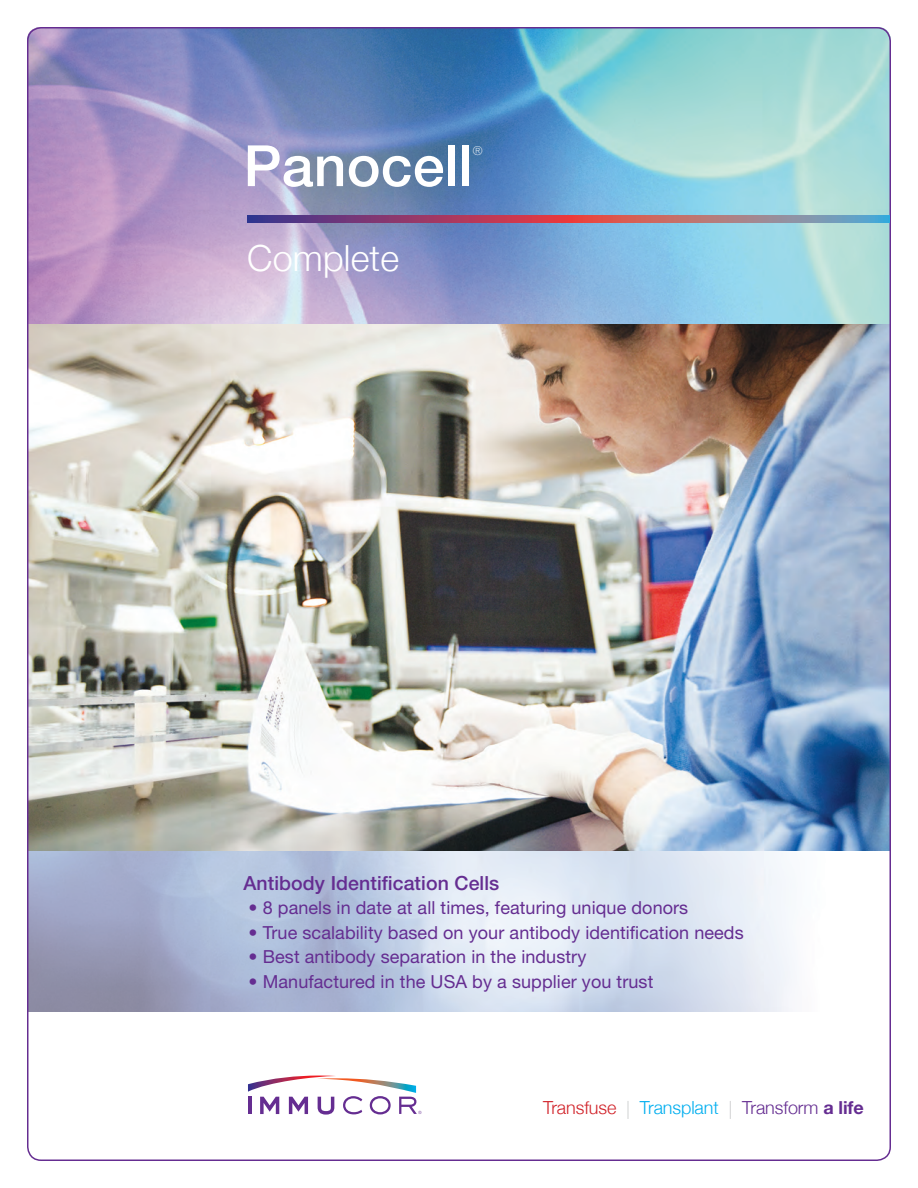
<style>
.page{position:relative;width:918px;height:1188px;background:#fff}
.page>*{position:absolute;margin:0;border:0;box-sizing:border-box;transform-origin:0 0}
.t1{font:500 57px "Helvetica Neue LT";letter-spacing:.005em;color:#fff}
.t2{font:300 36px "Helvetica Neue";letter-spacing:.005em;color:#fff}
.t3{font:500 19.5px "Helvetica Neue LT";letter-spacing:.005em;color:#652d91}
.t4{font:18px "Helvetica Neue LT";letter-spacing:.005em;color:#652d91}
.t5{font:300 18px "Helvetica Neue";letter-spacing:-.005em;color:#00aeef}
.t6{font:100 12.3px "Helvetica Neue LT";color:#fff}
.s1{color:#d1232a}
.s2{font-weight:200;color:#939598}
.s3{color:#652d91}
.s4{font-family:"Helvetica Neue LT";font-weight:700;color:#652d91}
</style>
<div class="page">
<img style="left:29px;top:850px;width:860px;height:162px">
<img style="left:27px;top:27px;width:864px;height:823px">
<svg style="left:248px;top:1076px;width:173px;height:39px"></svg>
<svg style="left:247px;top:215px;width:643px;height:7px;background:#9c5a77"></svg>
<p class="t1" style="left:243px;top:132px;width:231px">Panocell</p>
<p class="t6" style="left:473px;top:144px;width:11px">®</p>
<p class="t2" style="left:247px;top:229px;width:153px">Complete</p>
<p class="t3" style="left:243px;top:871px;width:257px">Antibody Identification Cells</p>
<p class="t4" style="left:249px;top:897px;width:441px">• 8 panels in date at all times, featuring unique donors</p>
<p class="t4" style="left:249px;top:921px;width:497px">• True scalability based on your antibody identification needs</p>
<p class="t4" style="left:249px;top:946px;width:339px">• Best antibody separation in the industry</p>
<p class="t4" style="left:249px;top:971px;width:406px">• Manufactured in the USA by a supplier you trust</p>
<p class="t5" style="left:543px;top:1093px;width:322px"><span class="s1">Transfuse</span> <span class="s2">|</span> Transplant <span class="s2">|</span> <span class="s3">Transform</span> <span class="s4">a life</span></p>
</div>
